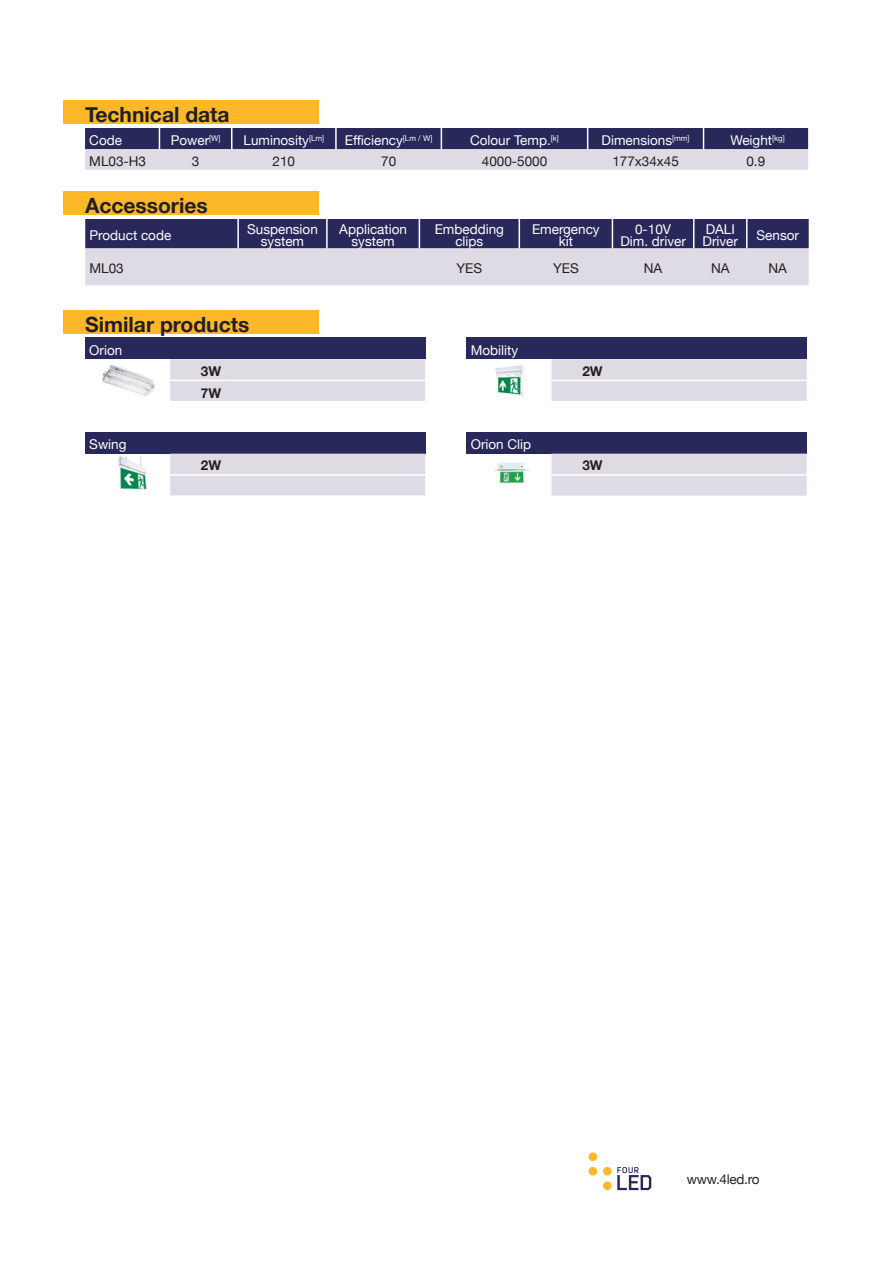
<style>
.page{position:relative;width:893px;height:1263px;background:#fff}
.page>*{position:absolute;margin:0;border:0;box-sizing:border-box;transform-origin:0 0}
.t1{font:700 21px "Helvetica Neue";color:#231f20}
.t2{font:13.5px "Helvetica Neue";color:#fff}
.t3{font:13.5px "Helvetica Neue";color:#231f20}
.t4{font:13.5px "Helvetica Neue";letter-spacing:-.02em;color:#231f20}
.t5{font:700 13.5px "Helvetica Neue";color:#231f20}
</style>
<div class="page">
<div style="left:64px;top:100px;width:255px;height:24px;background:#fdb82a"></div>
<div style="left:64px;top:191px;width:255px;height:24px;background:#fdb82a"></div>
<div style="left:64px;top:310px;width:255px;height:24px;background:#fdb82a"></div>
<div style="left:85px;top:432px;width:340px;height:22px;background:#29285b"></div>
<div style="left:170px;top:454px;width:255px;height:41px;background:#dedbe4"></div>
<hr style="left:170px;top:474px;width:55px;height:2px;background:#fff">
<hr style="left:225px;top:474px;width:200px;height:2px;background:#fff">
<svg style="left:85px;top:128px;width:723px;height:42px;background:#8482a0"></svg>
<svg style="left:85px;top:219px;width:724px;height:66px;background:#8f8da8"></svg>
<hr style="left:746px;top:219px;width:2px;height:29px;background:#fff">
<div style="left:466px;top:338px;width:341px;height:21px;background:#29285b"></div>
<div style="left:552px;top:359px;width:255px;height:42px;background:#dedbe4"></div>
<hr style="left:552px;top:380px;width:55px;height:1px;background:#fff">
<hr style="left:607px;top:380px;width:200px;height:1px;background:#fff">
<div style="left:85px;top:338px;width:340px;height:21px;background:#29285b"></div>
<div style="left:170px;top:359px;width:255px;height:42px;background:#dedbe4"></div>
<hr style="left:170px;top:380px;width:55px;height:1px;background:#fff">
<hr style="left:225px;top:380px;width:200px;height:1px;background:#fff">
<div style="left:466px;top:432px;width:341px;height:22px;background:#29285b"></div>
<div style="left:552px;top:454px;width:255px;height:42px;background:#dedbe4"></div>
<hr style="left:552px;top:474px;width:55px;height:2px;background:#fff">
<hr style="left:607px;top:474px;width:200px;height:2px;background:#fff">
<img style="left:102px;top:365px;width:53px;height:31px">
<img style="left:495px;top:365px;width:29px;height:32px">
<img style="left:494px;top:462px;width:35px;height:22px">
<img style="left:118px;top:457px;width:29px;height:33px">
<svg style="left:617px;top:1167px;width:34px;height:23px"></svg>
<div style="left:603px;top:1167px;width:9px;height:8px;background:#fdb82a;border-radius:50%"></div>
<div style="left:603px;top:1181px;width:9px;height:9px;background:#fdb82a;border-radius:50%"></div>
<div style="left:588px;top:1152px;width:9px;height:9px;background:#fdb82a;border-radius:50%"></div>
<div style="left:588px;top:1167px;width:9px;height:8px;background:#fdb82a;border-radius:50%"></div>
<p class="t1" style="left:85px;top:98px;width:146px">Technical data</p>
<p class="t2" style="left:89px;top:131px;width:34px">Code</p>
<p class="t2" style="left:171px;top:131px;width:51px">Power<sup>[W]</sup></p>
<p class="t2" style="left:243px;top:131px;width:82px">Luminosity<sup>[Lm]</sup></p>
<p class="t2" style="left:345px;top:131px;width:89px">Efficiency<sup>[Lm</sup> <sup>/</sup> <sup>W]</sup></p>
<p class="t2" style="left:470px;top:131px;width:90px">Colour Temp.<sup>[k]</sup></p>
<p class="t2" style="left:602px;top:131px;width:90px">Dimensions<sup>[mm]</sup></p>
<p class="t2" style="left:731px;top:131px;width:56px">Weight<sup>[kg]</sup></p>
<p class="t3" style="left:89px;top:151px;width:58px">ML03-H3</p>
<p class="t3" style="left:192px;top:151px;width:9px">3</p>
<p class="t3" style="left:273px;top:151px;width:24px">210</p>
<p class="t3" style="left:381px;top:151px;width:17px">70</p>
<p class="t3" style="left:482px;top:151px;width:67px">4000-5000</p>
<p class="t3" style="left:612px;top:151px;width:68px">177x34x45</p>
<p class="t3" style="left:746px;top:151px;width:20px">0.9</p>
<p class="t1" style="left:85px;top:189px;width:124px">Accessories</p>
<p class="t2" style="left:90px;top:226px;width:83px">Product code</p>
<p class="t2" style="left:247px;top:220px;width:72px">Suspension</p>
<p class="t2" style="left:261px;top:232px;width:45px">system</p>
<p class="t2" style="left:339px;top:220px;width:69px">Application</p>
<p class="t2" style="left:351px;top:232px;width:45px">system</p>
<p class="t2" style="left:435px;top:220px;width:71px">Embedding</p>
<p class="t2" style="left:455px;top:232px;width:29px">clips</p>
<p class="t2" style="left:532px;top:220px;width:69px">Emergency</p>
<p class="t2" style="left:559px;top:232px;width:16px">kit</p>
<p class="t2" style="left:635px;top:220px;width:38px">0-10V</p>
<p class="t2" style="left:620px;top:232px;width:67px">Dim. driver</p>
<p class="t2" style="left:706px;top:220px;width:31px">DALI</p>
<p class="t2" style="left:702px;top:232px;width:37px">Driver</p>
<p class="t2" style="left:756px;top:226px;width:44px">Sensor</p>
<p class="t3" style="left:90px;top:259px;width:36px">ML03</p>
<p class="t3" style="left:456px;top:259px;width:27px">YES</p>
<p class="t3" style="left:553px;top:259px;width:27px">YES</p>
<p class="t3" style="left:644px;top:259px;width:20px">NA</p>
<p class="t3" style="left:711px;top:259px;width:20px">NA</p>
<p class="t3" style="left:768px;top:259px;width:20px">NA</p>
<p class="t1" style="left:85px;top:308px;width:166px">Similar products</p>
<p class="t2" style="left:89px;top:340px;width:35px">Orion</p>
<p class="t2" style="left:471px;top:340px;width:49px">Mobility</p>
<p class="t5" style="left:201px;top:361px;width:22px">3W</p>
<p class="t5" style="left:201px;top:382px;width:22px">7W</p>
<p class="t5" style="left:582px;top:361px;width:22px">2W</p>
<p class="t2" style="left:89px;top:435px;width:39px">Swing</p>
<p class="t2" style="left:471px;top:435px;width:62px">Orion Clip</p>
<p class="t5" style="left:201px;top:455px;width:22px">2W</p>
<p class="t5" style="left:582px;top:455px;width:22px">3W</p>
<p class="t4" style="left:687px;top:1169px;width:74px">www.4led.ro</p>
</div>
